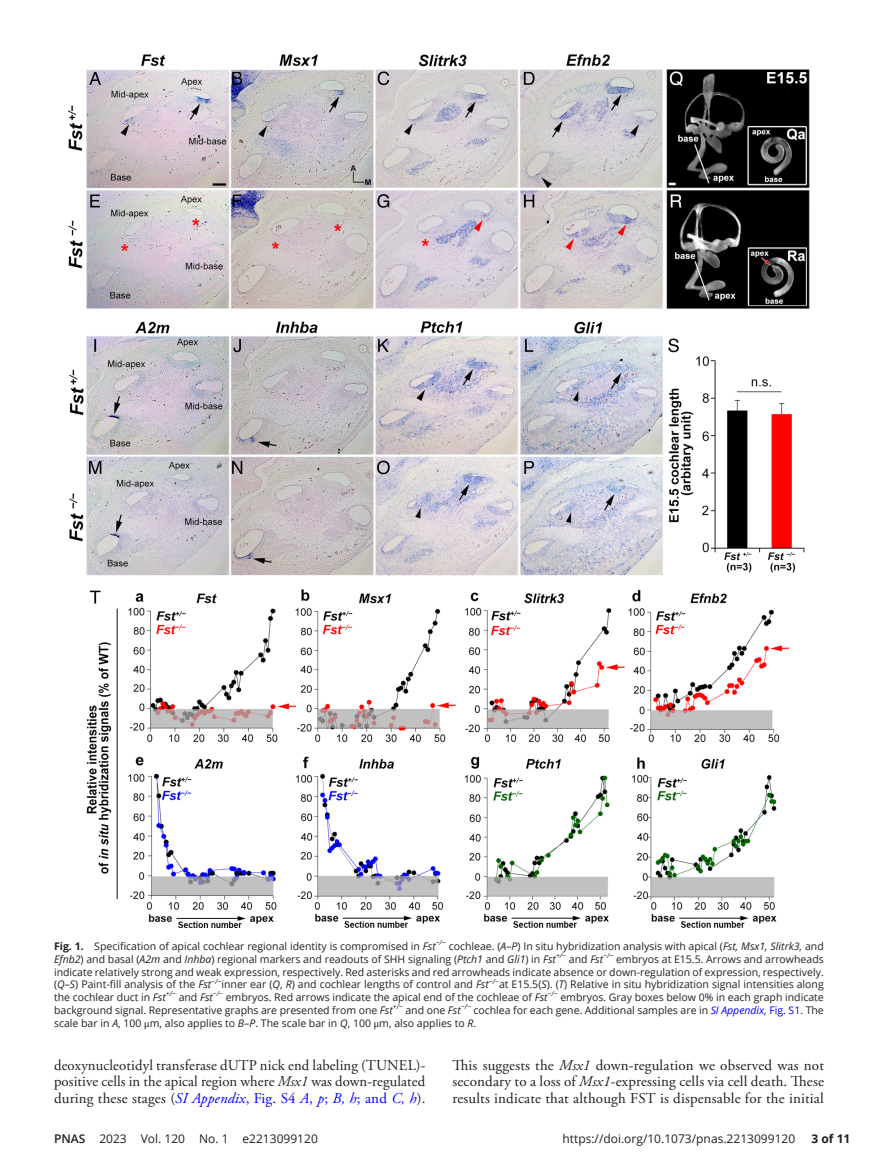
<style>
.page{position:relative;width:878px;height:1175px;background:#fff}
.page>*{position:absolute;margin:0;border:0;box-sizing:border-box;transform-origin:0 0}
.t1{font:15px/16.5px "Adobe Garamond Pro";letter-spacing:.01em;color:#231f20;text-align:justify}
.t2{font:12px "Open Sans";color:#231f20}
.t3{font:700 12px "Open Sans";color:#231f20}
.t4{font:10.5px/12.8px "Open Sans";color:#231f20}
.t5{font:italic 7.05px "Open Sans";color:#231f20}
.s1{font-weight:700}
.s2{font-style:italic}
.s3{font-style:italic;color:#00f}
.s4{color:#00f}
.s5{font-family:"STIX"}
.s6{font-weight:600}
</style>
<div class="page">
<img style="left:69px;top:54px;width:739px;height:874px">
<p class="t4" style="left:54px;top:939px;width:383px"><span class="s1">Fig. 1.</span> Specification of apical cochlear regional identity is compromised in <span class="s2">Fst</span></p>
<p class="t5" style="left:435px;top:938px;width:12px">−/−</p>
<p class="t4" style="left:54px;top:939px;width:771px;text-indent:394px">cochleae. (<span class="s2">A</span>–<span class="s2">P</span>) In situ hybridization analysis with apical (<span class="s2">Fst, Msx1, Slitrk3,</span> and<br><span class="s2">Efnb2</span>) and basal (<span class="s2">A2m</span> and <span class="s2">Inhba</span>) regional markers and readouts of SHH signaling (<span class="s2">Ptch1</span> and <span class="s2">Gli1</span>) in <span class="s2">Fst</span></p>
<p class="t5" style="left:555px;top:950px;width:12px">+/−</p>
<p class="t4" style="left:568px;top:952px;width:36px">and <span class="s2">Fst</span></p>
<p class="t5" style="left:603px;top:950px;width:12px">−/−</p>
<p class="t4" style="left:54px;top:952px;width:771px;text-align:justify;text-indent:561px">embryos at E15.5. Arrows and arrowheads indicate relatively strong and weak expression, respectively. Red asterisks and red arrowheads indicate absence or down-regulation of expression, respectively. (<span class="s2">Q</span>–<span class="s2">S</span>) Paint-fill analysis of the <span class="s2">Fst</span></p>
<p class="t5" style="left:211px;top:976px;width:12px">−/−</p>
<p class="t4" style="left:221px;top:978px;width:269px">inner ear (<span class="s2">Q</span>, <span class="s2">R</span>) and cochlear lengths of control and <span class="s2">Fst</span></p>
<p class="t5" style="left:488px;top:976px;width:12px">−/−</p>
<p class="t4" style="left:499px;top:978px;width:326px">at E15.5(<span class="s2">S</span>). (<span class="s2">T</span>) Relative in situ hybridization signal intensities along</p>
<p class="t4" style="left:54px;top:990px;width:113px">the cochlear duct in <span class="s2">Fst</span></p>
<p class="t5" style="left:166px;top:989px;width:12px">+/−</p>
<p class="t4" style="left:179px;top:990px;width:36px">and <span class="s2">Fst</span></p>
<p class="t5" style="left:213px;top:989px;width:12px">−/−</p>
<p class="t4" style="left:226px;top:990px;width:323px">embryos. Red arrows indicate the apical end of the cochleae of <span class="s2">Fst</span></p>
<p class="t5" style="left:547px;top:989px;width:12px">−/−</p>
<p class="t4" style="left:560px;top:990px;width:265px">embryos. Gray boxes below 0% in each graph indicate</p>
<p class="t4" style="left:54px;top:1003px;width:340px">background signal. Representative graphs are presented from one <span class="s2">Fst</span></p>
<p class="t5" style="left:392px;top:1001px;width:12px">+/−</p>
<p class="t4" style="left:405px;top:1003px;width:57px">and one <span class="s2">Fst</span></p>
<p class="t5" style="left:460px;top:1001px;width:12px">−/−</p>
<p class="t4" style="left:54px;top:1003px;width:771px;text-indent:419px">cochlea for each gene. Additional samples are in <span class="s3">SI Appendix,</span> <span class="s4">Fig. S1</span>. The scale bar in <span class="s2">A</span>, 100 <span class="s5">μ</span>m, also applies to <span class="s2">B</span>–<span class="s2">P</span>. The scale bar in <span class="s2">Q</span>, 100 <span class="s5">μ</span>m, also applies to <span class="s2">R</span>.</p>
<h1 class="t1" style="left:54px;top:1057px;width:373px">deoxynucleotidyl transferase dUTP nick end labeling (TUNEL)- positive cells in the apical region where <span class="s2">Msx1</span> was down-regulated during these stages (<span class="s3">SI Appendix</span><span class="s4">, Fig. S4</span> <span class="s3">A</span><span class="s4">,</span> <span class="s3">p</span><span class="s4">;</span> <span class="s3">B, h</span><span class="s4">; and</span> <span class="s3">C, h</span>).</h1>
<h1 class="t1" style="left:452px;top:1057px;width:373px">This suggests the <span class="s2">Msx1</span> down-regulation we observed was not secondary to a loss of <span class="s2">Msx1</span>-expressing cells via cell death. These results indicate that although FST is dispensable for the initial</h1>
<p class="t2" style="left:54px;top:1130px;width:265px"><span class="s6">PNAS</span> 2023 Vol. 120 No. 1 e2213099120</p>
<p class="t2" style="left:562px;top:1130px;width:234px">https://doi.org/10.1073/pnas.2213099120</p>
<p class="t3" style="left:811px;top:1130px;width:40px">3 of 11</p>
</div>
